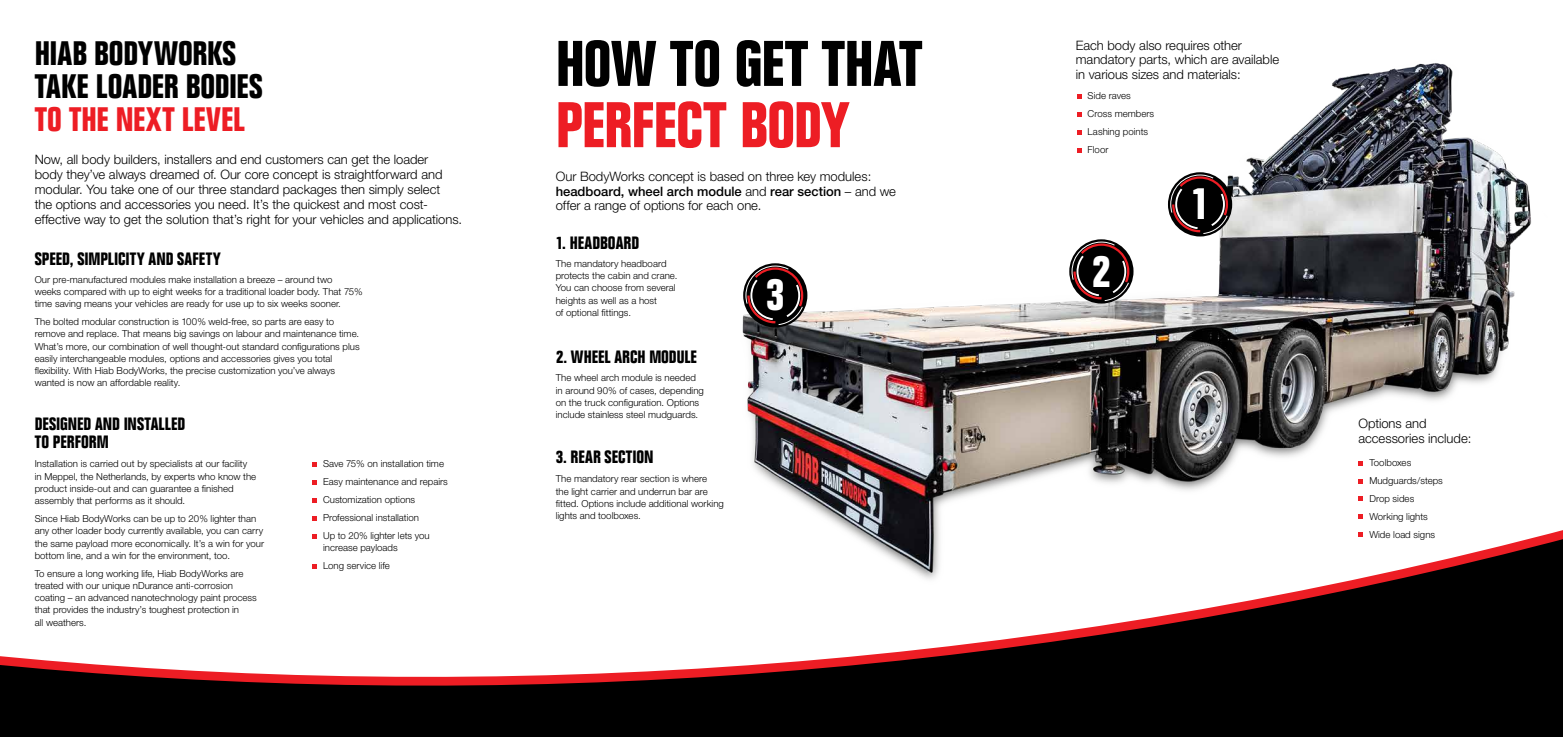
<style>
.page{position:relative;width:1563px;height:737px;background:#fff}
.page>*{position:absolute;margin:0;border:0;box-sizing:border-box;transform-origin:0 0}
.t1{font:700 condensed 63px "Folio";letter-spacing:-.005em;color:#000}
.t2{font:700 condensed 63px "Folio";letter-spacing:-.01em;color:#ed1d24}
.t3{font:700 condensed 44.1px "Folio";color:#fff}
.t4{font:700 condensed 33.25px/33.2px "Folio";color:#000}
.t5{font:700 condensed 33.25px "Folio";letter-spacing:.005em;color:#ed1d24}
.t6{font:700 condensed 17.5px/18.4px "Folio";color:#000}
.t7{font:300 13.04px/14.9px "Helvetica Neue";letter-spacing:-.005em;color:#000}
.t8{font:300 9.62px/12.2px "Helvetica Neue";color:#000}
.s1{font-weight:500}
</style>
<div class="page">
<div style="left:0;top:712px;width:1563px;height:25px;background:#000"></div>
<svg style="left:0;top:520px;width:406px;height:192px"></svg>
<svg style="left:312px;top:462px;width:5px;height:5px"></svg>
<svg style="left:312px;top:480px;width:5px;height:4px"></svg>
<svg style="left:312px;top:498px;width:5px;height:4px"></svg>
<svg style="left:312px;top:516px;width:5px;height:4px"></svg>
<svg style="left:312px;top:534px;width:5px;height:4px"></svg>
<svg style="left:312px;top:564px;width:5px;height:4px"></svg>
<img style="left:406px;top:63px;width:1157px;height:652px">
<svg style="left:743px;top:263px;width:64px;height:64px"></svg>
<svg style="left:746px;top:63px;width:58px;height:674px"></svg>
<div style="left:1168px;top:172px;width:64px;height:64px;background:#000;border-radius:50%"></div>
<svg style="left:1170px;top:63px;width:59px;height:674px"></svg>
<svg style="left:1069px;top:239px;width:64px;height:65px"></svg>
<svg style="left:1072px;top:63px;width:58px;height:674px"></svg>
<svg style="left:1358px;top:461px;width:5px;height:4px"></svg>
<svg style="left:1358px;top:479px;width:5px;height:4px"></svg>
<svg style="left:1358px;top:496px;width:5px;height:5px"></svg>
<svg style="left:1358px;top:514px;width:5px;height:5px"></svg>
<svg style="left:1358px;top:532px;width:5px;height:5px"></svg>
<h3 class="t4" style="left:35px;top:37px;width:229px">HIAB BODYWORKS<br>TAKE LOADER BODIES</h3>
<h3 class="t5" style="left:35px;top:101px;width:212px">TO THE NEXT LEVEL</h3>
<p class="t7" style="left:35px;top:152px;width:429px">Now, all body builders, installers and end customers can get the loader<br>body they’ve always dreamed of. Our core concept is straightforward and modular. You take one of our three standard packages then simply select<br>the options and accessories you need. It’s the quickest and most cost&shy;effective way to get the solution that’s right for your vehicles and applications.</p>
<h3 class="t6" style="left:35px;top:250px;width:188px">SPEED, SIMPLICITY AND SAFETY</h3>
<p class="t8" style="left:35px;top:273px;width:329px">Our pre-manufactured modules make installation a breeze – around two<br>weeks compared with up to eight weeks for a traditional loader body. That 75% time saving means your vehicles are ready for use up to six weeks sooner.</p>
<p class="t8" style="left:35px;top:315px;width:326px">The bolted modular construction is 100% weld-free, so parts are easy to remove and replace. That means big savings on labour and maintenance time.<br>What’s more, our combination of well thought-out standard configurations plus easily interchangeable modules, options and accessories gives you total flexibility. With Hiab BodyWorks, the precise customization you’ve always wanted is now an affordable reality.</p>
<h3 class="t6" style="left:35px;top:415px;width:152px">DESIGNED AND INSTALLED<br>TO PERFORM</h3>
<p class="t8" style="left:35px;top:457px;width:223px">Installation is carried out by specialists at our facility in Meppel, the Netherlands, by experts who know the product inside-out and can guarantee a finished assembly that performs as it should.</p>
<p class="t8" style="left:35px;top:512px;width:231px">Since Hiab BodyWorks can be up to 20% lighter than any other loader body currently available, you can carry the same payload more economically. It’s a win for your bottom line, and a win for the environment, too.</p>
<p class="t8" style="left:35px;top:567px;width:224px">To ensure a long working life, Hiab BodyWorks are treated with our unique nDurance anti-corrosion coating – an advanced nanotechnology paint process that provides the industry’s toughest protection in<br>all weathers.</p>
<p class="t8" style="left:323px;top:455px;width:126px;line-height:17.8px">Save 75% on installation time<br>Easy maintenance and repairs<br>Customization options<br>Professional installation<br>Up to 20% lighter lets you</p>
<p class="t8" style="left:323px;top:538px;width:76px;line-height:17.8px">increase payloads<br>Long service life</p>
<h1 class="t1" style="left:556px;top:29px;width:368px">HOW TO GET THAT</h1>
<h1 class="t2" style="left:556px;top:90px;width:296px">PERFECT BODY</h1>
<h3 class="t7" style="left:556px;top:168px;width:342px">Our BodyWorks concept is based on three key modules: <span class="s1">headboard, wheel arch module</span> and <span class="s1">rear section</span> – and we offer a range of options for each one.</h3>
<h3 class="t6" style="left:556px;top:234px;width:85px">1. HEADBOARD</h3>
<p class="t8" style="left:556px;top:257px;width:123px">The mandatory headboard protects the cabin and crane.<br>You can choose from several heights as well as a host<br>of optional fittings.</p>
<h3 class="t6" style="left:556px;top:348px;width:142px">2. WHEEL ARCH MODULE</h3>
<p class="t8" style="left:556px;top:372px;width:150px">The wheel arch module is needed in around 90% of cases, depending on the truck configuration. Options include stainless steel mudguards.</p>
<h3 class="t6" style="left:556px;top:448px;width:99px">3. REAR SECTION</h3>
<p class="t8" style="left:556px;top:472px;width:170px">The mandatory rear section is where<br>the light carrier and underrun bar are fitted. Options include additional working lights and toolboxes.</p>
<h2 class="t3" style="left:766px;top:270px;width:20px">3</h2>
<h3 class="t7" style="left:1076px;top:37px;width:205px">Each body also requires other mandatory parts, which are available in various sizes and materials:</h3>
<p class="t8" style="left:1087px;top:87px;width:68px;line-height:17.8px">Side raves<br>Cross members<br>Lashing points<br>Floor</p>
<h2 class="t3" style="left:1092px;top:246px;width:20px">2</h2>
<h2 class="t3" style="left:1190px;top:179px;width:20px">1</h2>
<h3 class="t7" style="left:1358px;top:416px;width:115px">Options and accessories include:</h3>
<p class="t8" style="left:1369px;top:453px;width:75px;line-height:17.8px">Toolboxes<br>Mudguards/steps<br>Drop sides<br>Working lights<br>Wide load signs</p>
</div>
